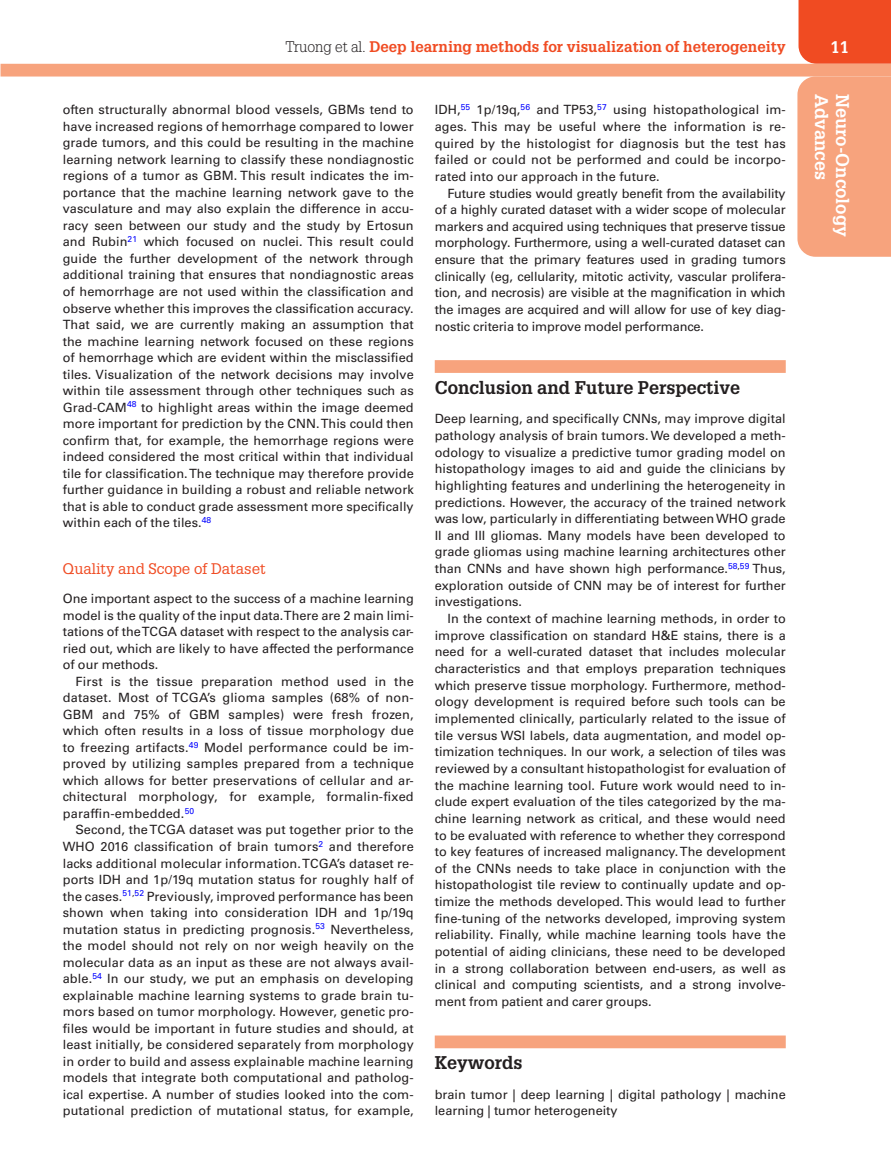
<style>
.page{position:relative;width:891px;height:1175px;background:#fff}
.page>*{position:absolute;margin:0;border:0;box-sizing:border-box;transform-origin:0 0}
.t1{font:700 18px "Glypha LT Std";color:#231f20}
.t2{font:700 18px "Glypha LT Std";color:#fff}
.t3{font:700 16.5px "Glypha LT Std";color:#fff}
.t4{font:700 15px "Glypha LT Std";color:#f04b22}
.t5{font:15px "Glypha LT Std";color:#f04b22}
.t6{font:12.75px/16.5px "Univers LT Std";color:#231f20;text-align:justify}
.s1{font-weight:300;color:#231f20}
</style>
<div class="page">
<div style="left:799px;top:0;width:92px;height:64px;background:#f04b22"></div>
<div style="left:1px;top:64px;width:890px;height:12px;background:#f7a37d"></div>
<div style="left:797px;top:76px;width:94px;height:181px;background:#f7a37d"></div>
<div style="left:435px;top:360px;width:351px;height:13px;background:#f7a37d"></div>
<div style="left:435px;top:1035px;width:351px;height:13px;background:#f7a37d"></div>
<p class="t4" style="left:285px;top:37px;width:502px"><span class="s1">Truong et al.</span> Deep learning methods for visualization of heterogeneity</p>
<p class="t3" style="left:831px;top:37px;width:20px">11</p>
<h1 class="t2" style="left:833px;top:94px;width:88px;rotate:90deg">Advances</h1>
<h1 class="t2" style="left:854px;top:94px;width:145px;rotate:90deg">Neuro-Oncology</h1>
<p class="t6" style="left:435px;top:101px;width:353px">IDH,<sup>55</sup> 1p/19q,<sup>56</sup> and TP53,<sup>57</sup> using histopathological im&shy;ages. This may be useful where the information is re&shy;quired by the histologist for diagnosis but the test has failed or could not be performed and could be incorpo&shy;rated into our approach in the future.</p>
<p class="t6" style="left:435px;top:185px;width:353px;text-indent:13px">Future studies would greatly benefit from the availability of a highly curated dataset with a wider scope of molecular markers and acquired using techniques that preserve tissue morphology. Furthermore, using a well-curated dataset can ensure that the primary features used in grading tumors clinically (eg, cellularity, mitotic activity, vascular prolifera&shy;tion, and necrosis) are visible at the magnification in which the images are acquired and will allow for use of key diag&shy;nostic criteria to improve model performance.</p>
<p class="t6" style="left:63px;top:102px;width:353px">often structurally abnormal blood vessels, GBMs tend to have increased regions of hemorrhage compared to lower grade tumors, and this could be resulting in the machine learning network learning to classify these nondiagnostic regions of a tumor as GBM. This result indicates the im&shy;portance that the machine learning network gave to the vasculature and may also explain the difference in accu&shy;racy seen between our study and the study by Ertosun and Rubin<sup>21</sup> which focused on nuclei. This result could guide the further development of the network through additional training that ensures that nondiagnostic areas of hemorrhage are not used within the classification and observe whether this improves the classification accuracy.<br>That said, we are currently making an assumption that the machine learning network focused on these regions of hemorrhage which are evident within the misclassified tiles. Visualization of the network decisions may involve within tile assessment through other techniques such as Grad-CAM<sup>48</sup> to highlight areas within the image deemed more important for prediction by the CNN. This could then confirm that, for example, the hemorrhage regions were indeed considered the most critical within that individual tile for classification. The technique may therefore provide further guidance in building a robust and reliable network that is able to conduct grade assessment more specifically within each of the tiles.<sup>48</sup></p>
<p class="t5" style="left:63px;top:559px;width:204px">Quality and Scope of Dataset</p>
<p class="t6" style="left:63px;top:590px;width:353px">One important aspect to the success of a machine learning model is the quality of the input data. There are 2 main limi&shy;tations of the TCGA dataset with respect to the analysis car&shy;ried out, which are likely to have affected the performance of our methods.</p>
<p class="t6" style="left:63px;top:673px;width:353px;text-indent:13px">First is the tissue preparation method used in the dataset. Most of TCGA’s glioma samples (68% of non-GBM and 75% of GBM samples) were fresh frozen, which often results in a loss of tissue morphology due to freezing artifacts.<sup>49</sup> Model performance could be im&shy;proved by utilizing samples prepared from a technique which allows for better preservations of cellular and ar&shy;chitectural morphology, for example, formalin-fixed paraffin-embedded.<sup>50</sup></p>
<p class="t6" style="left:63px;top:821px;width:353px;text-indent:13px">Second, the TCGA dataset was put together prior to the WHO 2016 classification of brain tumors<sup>2</sup> and therefore lacks additional molecular information. TCGA’s dataset re&shy;ports IDH and 1p/19q mutation status for roughly half of the cases.<sup>51</sup><sup>,</sup><sup>52</sup> Previously, improved performance has been shown when taking into consideration IDH and 1p/19q mutation status in predicting prognosis.<sup>53</sup> Nevertheless, the model should not rely on nor weigh heavily on the molecular data as an input as these are not always avail&shy;able.<sup>54</sup> In our study, we put an emphasis on developing explainable machine learning systems to grade brain tu&shy;mors based on tumor morphology. However, genetic pro&shy;files would be important in future studies and should, at least initially, be considered separately from morphology in order to build and assess explainable machine learning models that integrate both computational and patholog&shy;ical expertise. A number of studies looked into the com&shy;putational prediction of mutational status, for example,</p>
<h1 class="t1" style="left:435px;top:376px;width:307px">Conclusion and Future Perspective</h1>
<p class="t6" style="left:435px;top:410px;width:353px">Deep learning, and specifically CNNs, may improve digital pathology analysis of brain tumors. We developed a meth&shy;odology to visualize a predictive tumor grading model on histopathology images to aid and guide the clinicians by highlighting features and underlining the heterogeneity in predictions. However, the accuracy of the trained network was low, particularly in differentiating between WHO grade II and III gliomas. Many models have been developed to grade gliomas using machine learning architectures other than CNNs and have shown high performance.<sup>58</sup><sup>,</sup><sup>59</sup> Thus, exploration outside of CNN may be of interest for further investigations.</p>
<p class="t6" style="left:435px;top:610px;width:353px;text-indent:13px">In the context of machine learning methods, in order to improve classification on standard H&amp;E stains, there is a need for a well-curated dataset that includes molecular characteristics and that employs preparation techniques which preserve tissue morphology. Furthermore, method&shy;ology development is required before such tools can be implemented clinically, particularly related to the issue of tile versus WSI labels, data augmentation, and model op&shy;timization techniques. In our work, a selection of tiles was reviewed by a consultant histopathologist for evaluation of the machine learning tool. Future work would need to in&shy;clude expert evaluation of the tiles categorized by the ma&shy;chine learning network as critical, and these would need to be evaluated with reference to whether they correspond to key features of increased malignancy. The development of the CNNs needs to take place in conjunction with the histopathologist tile review to continually update and op&shy;timize the methods developed. This would lead to further fine-tuning of the networks developed, improving system reliability. Finally, while machine learning tools have the potential of aiding clinicians, these need to be developed in a strong collaboration between end-users, as well as clinical and computing scientists, and a strong involve&shy;ment from patient and carer groups.</p>
<h1 class="t1" style="left:435px;top:1051px;width:89px">Keywords</h1>
<p class="t6" style="left:435px;top:1085px;width:353px">brain tumor | deep learning | digital pathology | machine learning | tumor heterogeneity</p>
</div>
